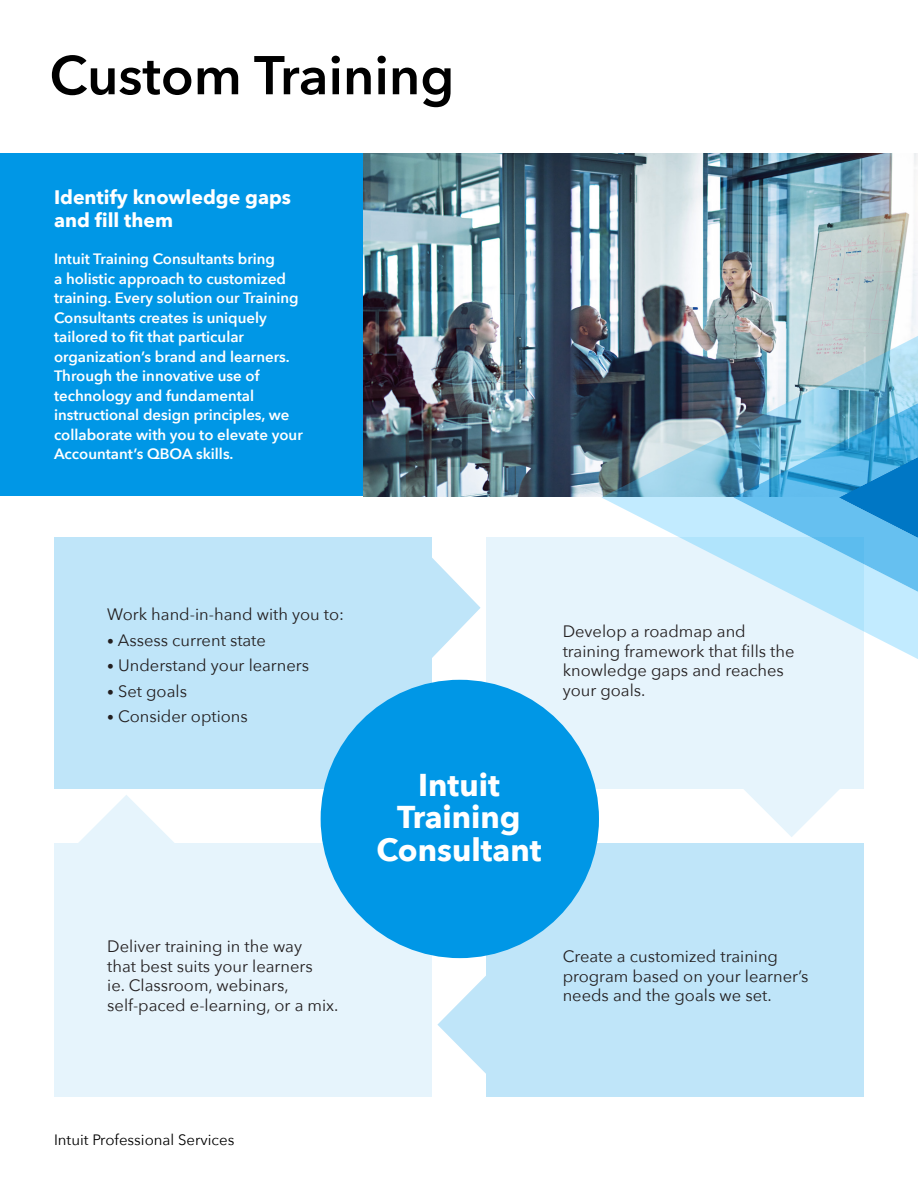
<style>
.page{position:relative;width:918px;height:1188px;background:#fff}
.page>*{position:absolute;margin:0;border:0;box-sizing:border-box;transform-origin:0 0}
.t1{font:600 54px "Avenir Next";color:#000}
.body{font:700 31.5px "Avenir Next";color:#fff}
.body-2{font:700 19.5px/22.5px "Avenir Next";color:#fff}
.body-3{font:16.5px/19.5px "Avenir Next";color:#231f20}
.bullet_title{font:16.5px "Avenir Next";color:#231f20}
.body-4{font:600 15px/19.5px "Avenir Next";color:#fff}
.t2{font:15px "Avenir Next";color:#000}
.s1{font-size:13.5px}
</style>
<div class="page">
<div style="left:0;top:154px;width:364px;height:342px;background:#0097e6"></div>
<img style="left:364px;top:154px;width:554px;height:342px">
<div style="left:486px;top:843px;width:378px;height:254px;background:#bfe5f9"></div>
<svg style="left:437px;top:976px;width:49px;height:98px"></svg>
<div style="left:486px;top:537px;width:378px;height:252px;background:#e6f4fc"></div>
<svg style="left:744px;top:789px;width:96px;height:48px"></svg>
<div style="left:54px;top:537px;width:378px;height:252px;background:#bfe5f9"></div>
<svg style="left:432px;top:558px;width:49px;height:100px"></svg>
<div style="left:54px;top:843px;width:378px;height:254px;background:#e6f4fc"></div>
<svg style="left:78px;top:795px;width:96px;height:48px"></svg>
<img style="left:601px;top:336px;width:317px;height:323px">
<div style="left:321px;top:680px;width:278px;height:278px;background:#0097e6;border-radius:50%"></div>
<p class="t1" style="left:50px;top:29px;width:406px">Custom Training</p>
<p class="body-2" style="left:54px;top:186px;width:239px">Identify knowledge gaps and fill them</p>
<p class="body-4" style="left:54px;top:249px;width:250px">Intuit Training Consultants bring<br>a holistic approach to customized training. Every solution our Training Consultants creates is uniquely tailored to fit that particular organization’s brand and learners.<br>Through the innovative use of technology and fundamental instructional design principles, we collaborate with you to elevate your Accountant’s QBOA skills.</p>
<p class="bullet_title" style="left:107px;top:600px;width:238px">Work hand-in-hand with you to:</p>
<p class="body-3" style="left:107px;top:629px;width:160px"><span class="s1">•</span> Assess current state</p>
<p class="body-3" style="left:107px;top:655px;width:203px"><span class="s1">•</span> Understand your learners</p>
<p class="body-3" style="left:107px;top:680px;width:81px"><span class="s1">•</span> Set goals</p>
<p class="body-3" style="left:107px;top:706px;width:142px"><span class="s1">•</span> Consider options</p>
<p class="body-3" style="left:107px;top:936px;width:233px">Deliver training in the way<br>that best suits your learners<br>ie. Classroom, webinars, self-paced e-learning, or a mix.</p>
<p class="body-3" style="left:563px;top:621px;width:233px">Develop a roadmap and training framework that fills the knowledge gaps and reaches your goals.</p>
<p class="body" style="left:418px;top:758px;width:83px">Intuit</p>
<p class="body" style="left:397px;top:790px;width:125px">Training</p>
<p class="body" style="left:376px;top:822px;width:167px">Consultant</p>
<p class="body-3" style="left:563px;top:946px;width:247px">Create a customized training program based on your learner’s needs and the goals we set.</p>
<p class="t2" style="left:54px;top:1127px;width:182px">Intuit Professional Services</p>
</div>
